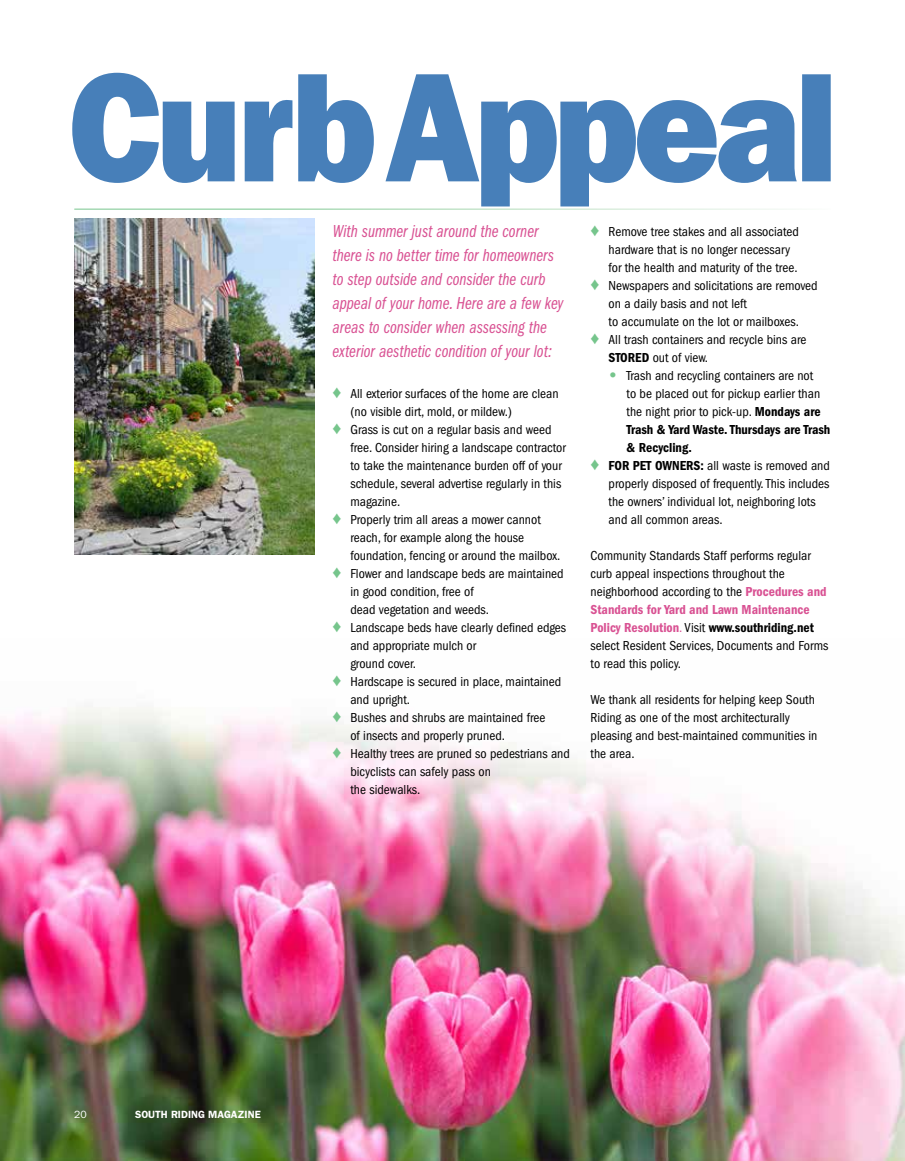
<style>
.page{position:relative;width:905px;height:1161px;background:#fff}
.page>*{position:absolute;margin:0;border:0;box-sizing:border-box;transform-origin:0 0}
.t1{font:18px/24px "ITC Franklin Gothic Std Bk Cp It";color:#d95293}
.t2{font:condensed 13.5px/18px "ITC Franklin Gothic Std";color:#000}
.t3{font:13.5px "ITC Franklin Gothic Std Dm Cd";color:#000}
.t4{font:600 10.5px "ITC Franklin Gothic Std";color:#fff}
.t5{font:10.5px "ITC Franklin Gothic Std";color:#fff}
.s1{color:#76c58c}
.s2{font-family:"ITC Franklin Gothic Std Dm Cd";font-stretch:normal}
.s3{font-family:"ITC Franklin Gothic Std Hvy";font-stretch:normal;font-size:15px;color:#76c58c}
.s4{font-family:"ITC Franklin Gothic Std Dm Cd";font-stretch:normal;color:#d95293}
.s5{color:#d95293}
</style>
<div class="page">
<img style="left:0;top:706px;width:904px;height:455px">
<svg style="left:72px;top:73px;width:758px;height:133px"></svg>
<img style="left:74px;top:218px;width:240px;height:336px">
<p class="t1" style="left:332px;top:219px;width:232px">With summer just around the corner there is no better time for homeowners to step outside and consider the curb appeal of your home. Here are a few key areas to consider when assessing the exterior aesthetic condition of your lot:</p>
<p class="t2" style="left:332px;top:385px;width:228px"><span class="s1">♦</span> All exterior surfaces of the home are clean</p>
<p class="t2" style="left:350px;top:403px;width:163px">(no visible dirt, mold, or mildew.)</p>
<p class="t2" style="left:332px;top:421px;width:220px"><span class="s1">♦</span> Grass is cut on a regular basis and weed</p>
<p class="t2" style="left:350px;top:439px;width:217px">free. Consider hiring a landscape contractor</p>
<p class="t2" style="left:350px;top:457px;width:213px">to take the maintenance burden off of your</p>
<p class="t2" style="left:350px;top:475px;width:212px">schedule, several advertise regularly in this</p>
<p class="t2" style="left:350px;top:493px;width:49px">magazine.</p>
<p class="t2" style="left:332px;top:511px;width:210px"><span class="s1">♦</span> Properly trim all areas a mower cannot</p>
<p class="t2" style="left:350px;top:529px;width:175px">reach, for example along the house</p>
<p class="t2" style="left:350px;top:547px;width:209px">foundation, fencing or around the mailbox.</p>
<p class="t2" style="left:332px;top:565px;width:233px"><span class="s1">♦</span> Flower and landscape beds are maintained</p>
<p class="t2" style="left:350px;top:583px;width:125px">in good condition, free of</p>
<p class="t2" style="left:350px;top:601px;width:138px">dead vegetation and weeds.</p>
<p class="t2" style="left:332px;top:619px;width:235px"><span class="s1">♦</span> Landscape beds have clearly defined edges</p>
<p class="t2" style="left:350px;top:637px;width:127px">and appropriate mulch or</p>
<p class="t2" style="left:350px;top:655px;width:65px">ground cover.</p>
<p class="t2" style="left:332px;top:673px;width:230px"><span class="s1">♦</span> Hardscape is secured in place, maintained</p>
<p class="t2" style="left:350px;top:691px;width:59px">and upright.</p>
<p class="t2" style="left:332px;top:709px;width:214px"><span class="s1">♦</span> Bushes and shrubs are maintained free</p>
<p class="t2" style="left:350px;top:727px;width:154px">of insects and properly pruned.</p>
<p class="t2" style="left:332px;top:745px;width:239px"><span class="s1">♦</span> Healthy trees are pruned so pedestrians and</p>
<p class="t2" style="left:350px;top:763px;width:142px">bicyclists can safely pass on</p>
<p class="t2" style="left:350px;top:781px;width:69px">the sidewalks.</p>
<p class="t2" style="left:590px;top:223px;width:210px"><span class="s1">♦</span> Remove tree stakes and all associated</p>
<p class="t2" style="left:608px;top:241px;width:183px">hardware that is no longer necessary</p>
<p class="t2" style="left:608px;top:259px;width:188px">for the health and maturity of the tree.</p>
<p class="t2" style="left:590px;top:277px;width:228px"><span class="s1">♦</span> Newspapers and solicitations are removed</p>
<p class="t2" style="left:608px;top:295px;width:140px">on a daily basis and not left</p>
<p class="t2" style="left:608px;top:313px;width:190px">to accumulate on the lot or mailboxes.</p>
<p class="t2" style="left:590px;top:331px;width:217px"><span class="s1">♦</span> All trash containers and recycle bins are</p>
<p class="t2" style="left:608px;top:349px;width:99px"><span class="s2">STORED</span> out of view.</p>
<p class="t2" style="left:608px;top:367px;width:206px"><span class="s3">•</span> Trash and recycling containers are not</p>
<p class="t2" style="left:626px;top:385px;width:195px">to be placed out for pickup earlier than</p>
<p class="t2" style="left:626px;top:403px;width:196px">the night prior to pick-up. <span class="s2">Mondays are</span></p>
<p class="t3" style="left:626px;top:422px;width:205px">Trash &amp; Yard Waste. Thursdays are Trash</p>
<p class="t3" style="left:626px;top:440px;width:67px">&amp; Recycling.</p>
<p class="t2" style="left:590px;top:457px;width:241px"><span class="s1">♦</span> <span class="s2">FOR PET OWNERS:</span> all waste is removed and</p>
<p class="t2" style="left:608px;top:475px;width:222px">properly disposed of frequently. This includes</p>
<p class="t2" style="left:608px;top:493px;width:208px">the owners’ individual lot, neighboring lots</p>
<p class="t2" style="left:608px;top:511px;width:114px">and all common areas.</p>
<p class="t2" style="left:590px;top:547px;width:239px">Community Standards Staff performs regular curb appeal inspections throughout the neighborhood according to the <span class="s4">Procedures and Standards for Yard and Lawn Maintenance Policy Resolution</span><span class="s5">.</span> Visit <span class="s2">www.southriding.net </span>select Resident Services, Documents and Forms to read this policy.</p>
<p class="t2" style="left:590px;top:691px;width:228px">We thank all residents for helping keep South Riding as one of the most architecturally pleasing and best-maintained communities in the area.</p>
<p class="t5" style="left:74px;top:1109px;width:14px">20</p>
<p class="t4" style="left:135px;top:1108px;width:127px">SOUTH RIDING MAGAZINE</p>
</div>
